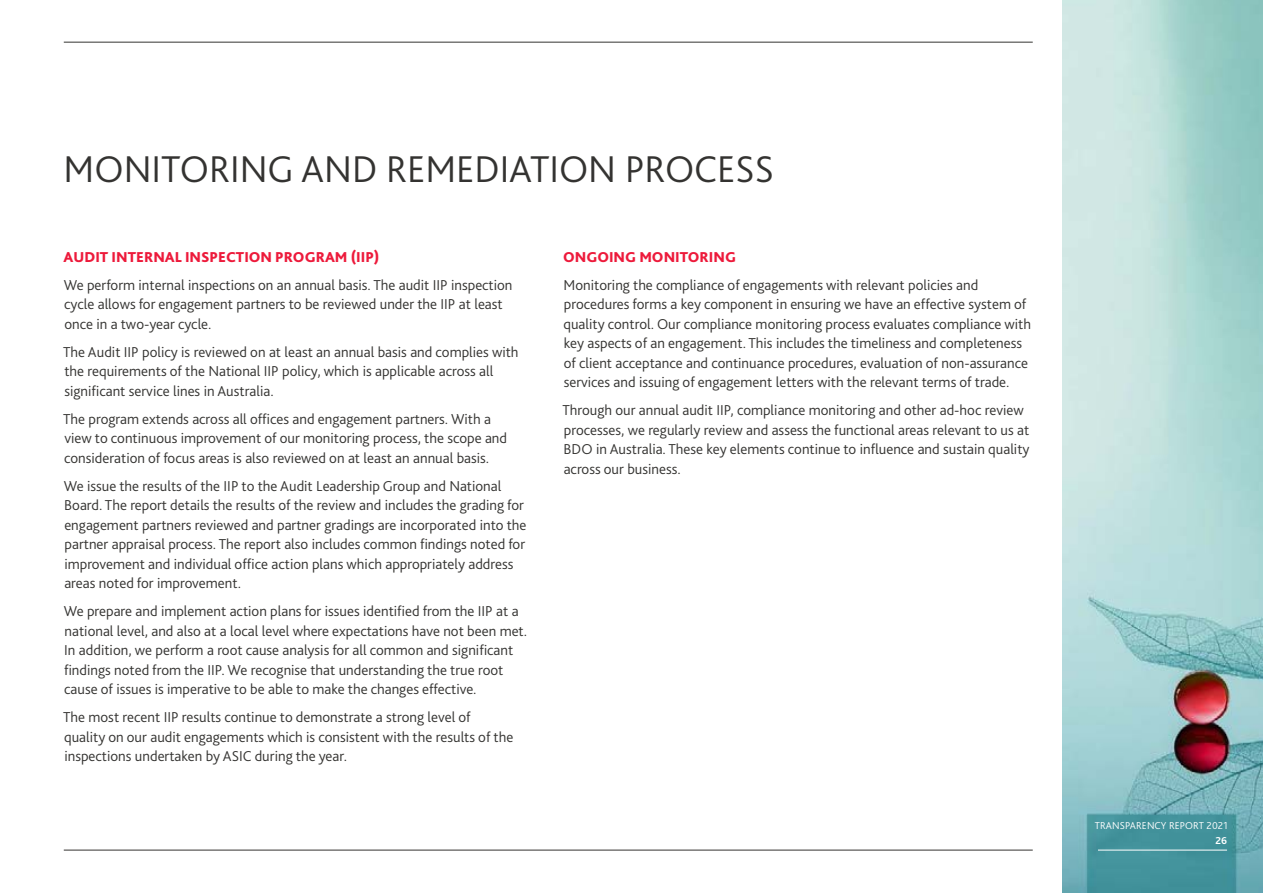
<style>
.page{position:relative;width:1263px;height:893px;background:#fff}
.page>*{position:absolute;margin:0;border:0;box-sizing:border-box;transform-origin:0 0}
.t1{font:300 39px "Bliss Pro";color:#343331}
.t2{font:300 15px/19.5px "Bliss Pro";color:#343331}
.t3{font:800 15px "Bliss Pro";color:#ed1a3b}
.t4{font:300 10.5px "Bliss Pro";letter-spacing:.01em;color:#fff}
.t5{font:700 10.5px "Bliss Pro";color:#fff}
</style>
<div class="page">
<img style="left:1062px;top:0;width:201px;height:893px">
<hr style="left:64px;top:42px;width:969px;height:1px;background:#343331">
<hr style="left:64px;top:850px;width:969px;height:1px;background:#343331">
<hr style="left:1098px;top:850px;width:129px;height:1px;background:#fff">
<h1 class="t1" style="left:64px;top:144px;width:712px">MONITORING AND REMEDIATION PROCESS</h1>
<p class="t3" style="left:64px;top:247px;width:317px">AUDIT INTERNAL INSPECTION PROGRAM (IIP)</p>
<p class="t2" style="left:64px;top:274px;width:450px">We perform internal inspections on an annual basis. The audit IIP inspection cycle allows for engagement partners to be reviewed under the IIP at least once in a two-year cycle.</p>
<p class="t2" style="left:63px;top:341px;width:457px">The Audit IIP policy is reviewed on at least an annual basis and complies with the requirements of the National IIP policy, which is applicable across all significant service lines in Australia.</p>
<p class="t2" style="left:63px;top:408px;width:445px">The program extends across all offices and engagement partners. With a view to continuous improvement of our monitoring process, the scope and consideration of focus areas is also reviewed on at least an annual basis.</p>
<p class="t2" style="left:64px;top:475px;width:464px">We issue the results of the IIP to the Audit Leadership Group and National Board. The report details the results of the review and includes the grading for engagement partners reviewed and partner gradings are incorporated into the partner appraisal process. The report also includes common findings noted for improvement and individual office action plans which appropriately address areas noted for improvement.</p>
<p class="t2" style="left:64px;top:601px;width:465px">We prepare and implement action plans for issues identified from the IIP at a national level, and also at a local level where expectations have not been met.<br>In addition, we perform a root cause analysis for all common and significant findings noted from the IIP. We recognise that understanding the true root cause of issues is imperative to be able to make the changes effective.</p>
<p class="t2" style="left:63px;top:707px;width:452px">The most recent IIP results continue to demonstrate a strong level of quality on our audit engagements which is consistent with the results of the inspections undertaken by ASIC during the year.</p>
<p class="t3" style="left:563px;top:247px;width:174px">ONGOING MONITORING</p>
<p class="t2" style="left:563px;top:274px;width:469px">Monitoring the compliance of engagements with relevant policies and procedures forms a key component in ensuring we have an effective system of quality control. Our compliance monitoring process evaluates compliance with key aspects of an engagement. This includes the timeliness and completeness of client acceptance and continuance procedures, evaluation of non-assurance services and issuing of engagement letters with the relevant terms of trade.</p>
<p class="t2" style="left:562px;top:400px;width:469px">Through our annual audit IIP, compliance monitoring and other ad-hoc review processes, we regularly review and assess the functional areas relevant to us at BDO in Australia. These key elements continue to influence and sustain quality across our business.</p>
<p class="t4" style="left:1095px;top:819px;width:134px">TRANSPARENCY REPORT 2021</p>
<p class="t5" style="left:1215px;top:834px;width:13px">26</p>
</div>
